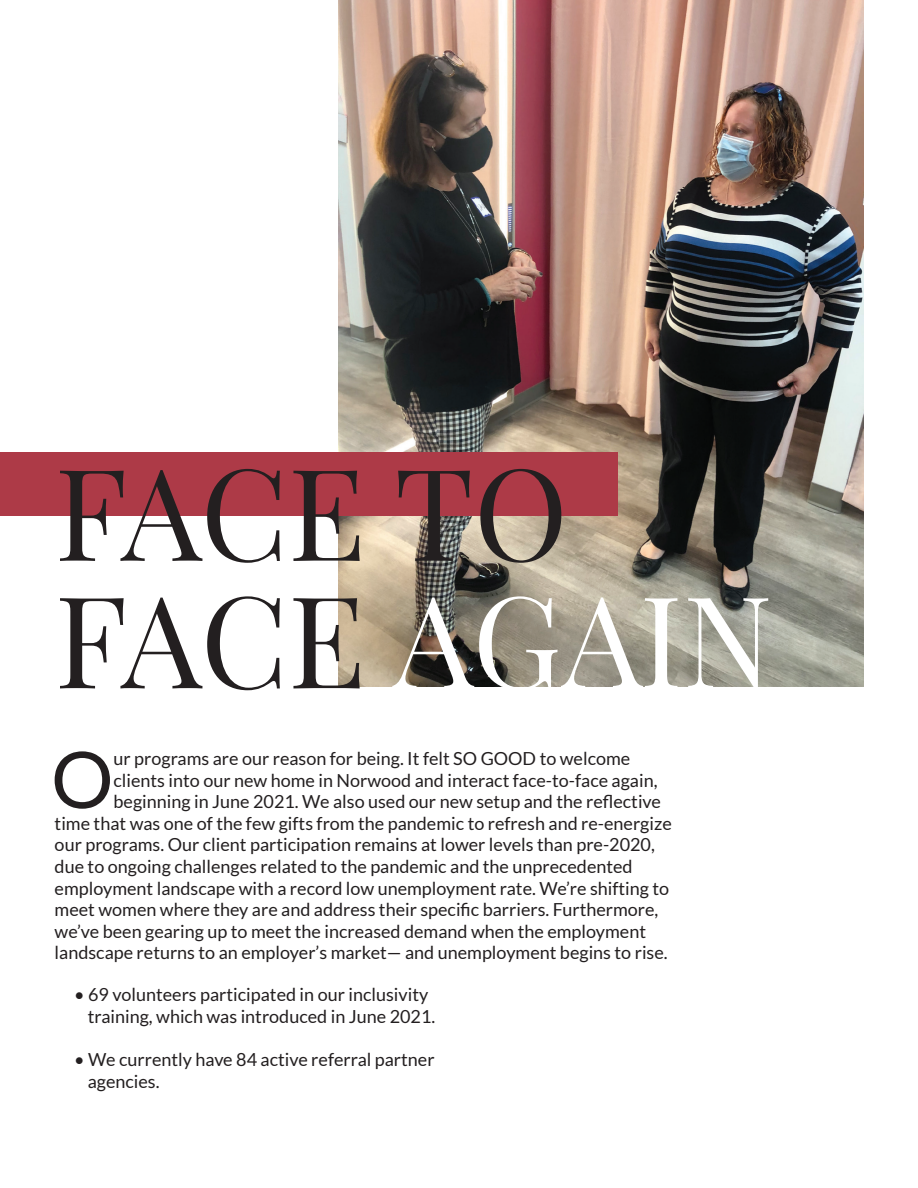
<style>
.page{position:relative;width:918px;height:1188px;background:#fff}
.page>*{position:absolute;margin:0;border:0;box-sizing:border-box;transform-origin:0 0}
.t1{font:127.5px/127.5px "Playfair Display";letter-spacing:-.01em;color:#231f20}
.t2{font:78.3px "Lato";color:#231f20}
.t3{font:18px "Lato";color:#231f20}
.s1{color:#fff}
</style>
<div class="page">
<img style="left:339px;top:0;width:525px;height:687px">
<div style="left:0;top:452px;width:618px;height:64px;background:#ad3a47"></div>
<p class="t1" style="left:55px;top:449px;width:720px">FACE TO<br>FACE <span class="s1">AGAIN</span></p>
<p class="t2" style="left:51px;top:736px;width:64px">O</p>
<p class="t3" style="left:114px;top:748px;width:518px">ur programs are our reason for being. It felt SO GOOD to welcome</p>
<p class="t3" style="left:114px;top:770px;width:546px">clients into our new home in Norwood and interact face-to-face again,</p>
<p class="t3" style="left:114px;top:792px;width:549px">beginning in June 2021. We also used our new setup and the reflective</p>
<p class="t3" style="left:55px;top:813px;width:619px">time that was one of the few gifts from the pandemic to refresh and re-energize</p>
<p class="t3" style="left:55px;top:835px;width:602px">our programs. Our client participation remains at lower levels than pre-2020,</p>
<p class="t3" style="left:55px;top:856px;width:580px">due to ongoing challenges related to the pandemic and the unprecedented</p>
<p class="t3" style="left:55px;top:878px;width:616px">employment landscape with a record low unemployment rate. We’re shifting to</p>
<p class="t3" style="left:55px;top:900px;width:605px">meet women where they are and address their specific barriers. Furthermore,</p>
<p class="t3" style="left:55px;top:921px;width:593px">we’ve been gearing up to meet the increased demand when the employment</p>
<p class="t3" style="left:55px;top:943px;width:615px">landscape returns to an employer’s market— and unemployment begins to rise.</p>
<p class="t3" style="left:74px;top:985px;width:356px">• 69 volunteers participated in our inclusivity</p>
<p class="t3" style="left:88px;top:1007px;width:349px">training, which was introduced in June 2021.</p>
<p class="t3" style="left:74px;top:1050px;width:362px">• We currently have 84 active referral partner</p>
<p class="t3" style="left:88px;top:1071px;width:73px">agencies.</p>
</div>
